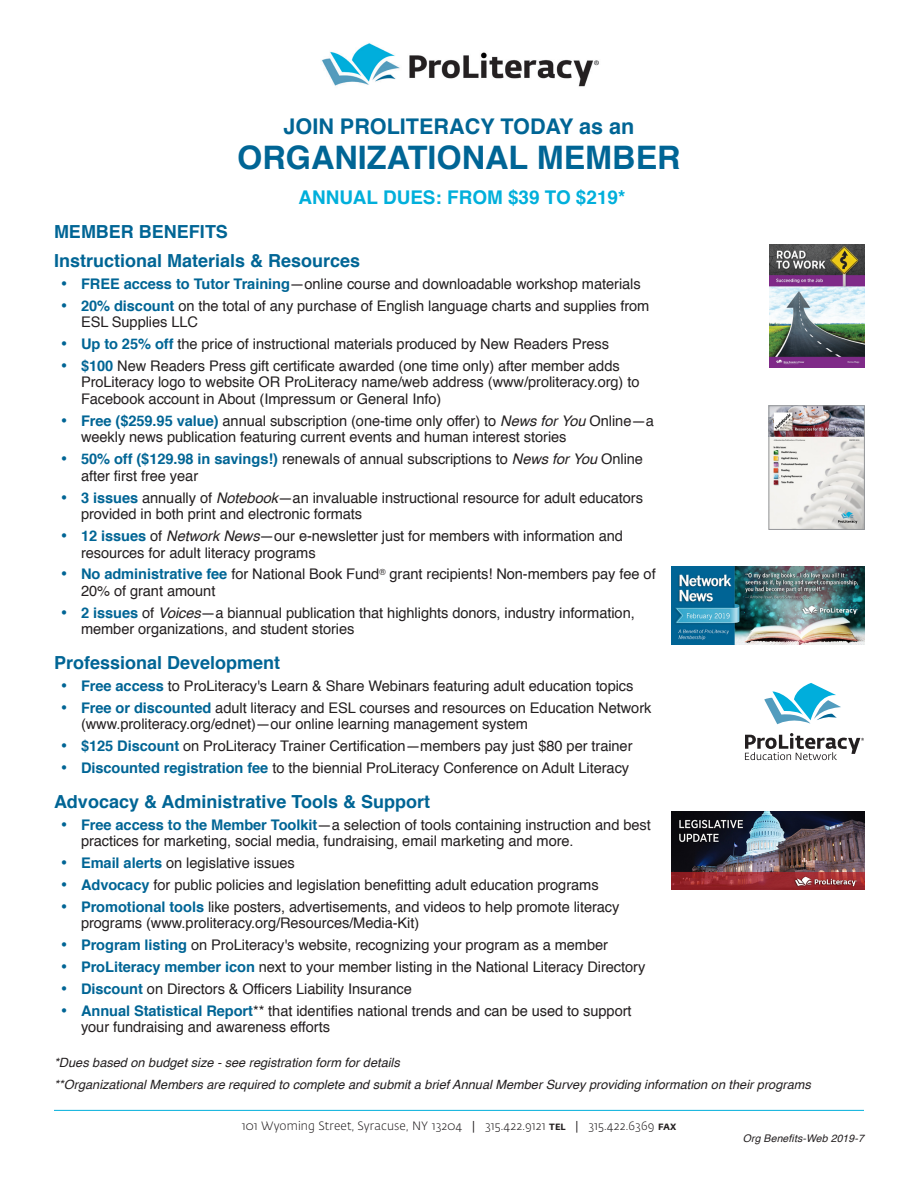
<style>
.page{position:relative;width:918px;height:1188px;background:#fff}
.page>*{position:absolute;margin:0;border:0;box-sizing:border-box;transform-origin:0 0}
.NEW_HEAD{font:700 32.4px "Helvetica";color:#006595}
.NEW_HEAD-2{font:700 21.6px "Helvetica";color:#006595}
.TABLEHEAD{font:700 18.9px "Helvetica";color:#00afdb}
.t1{font:700 18px "Helvetica";color:#006595}
.t2{font:14.7px/16.5px "Helvetica";letter-spacing:-.005em;color:#231f20}
.t3{font:italic 12.75px "Helvetica";color:#231f20}
.List_Paragraph{font:300 12px "Fedra Sans Std";letter-spacing:.01em;color:#231f20}
.t4{font:italic 10.5px "Helvetica";letter-spacing:.01em;color:#231f20}
.s1{color:#006595}
.s2{font-weight:700;color:#006595}
.s3{font-style:italic}
.s4{font-weight:400}
.s5{font-weight:700;font-size:9px}
</style>
<div class="page">
<img style="left:321px;top:43px;width:278px;height:44px">
<img style="left:770px;top:245px;width:95px;height:122px">
<img style="left:771px;top:408px;width:92px;height:120px">
<div style="left:769px;top:406px;width:96px;height:124px;border:1px solid #939598"></div>
<svg style="left:764px;top:683px;width:77px;height:41px"></svg>
<svg style="left:745px;top:733px;width:119px;height:27px"></svg>
<img style="left:672px;top:812px;width:193px;height:77px">
<img style="left:672px;top:567px;width:192px;height:78px">
<hr style="left:54px;top:1110px;width:810px;height:1px;background:#00afdb">
<p class="NEW_HEAD-2" style="left:284px;top:109px;width:352px">JOIN PROLITERACY TODAY as an</p>
<p class="NEW_HEAD" style="left:237px;top:131px;width:445px">ORGANIZATIONAL MEMBER</p>
<p class="TABLEHEAD" style="left:298px;top:182px;width:328px">ANNUAL DUES: FROM $39 TO $219*</p>
<p class="t1" style="left:54px;top:217px;width:176px">MEMBER BENEFITS</p>
<p class="t1" style="left:54px;top:246px;width:308px">Instructional Materials &amp; Resources</p>
<p class="t2" style="left:61px;top:276px;width:581px"><span class="s1">•</span> <span class="s2">FREE access to Tutor Training</span>—online course and downloadable workshop materials</p>
<p class="t2" style="left:81px;top:298px;width:570px;text-indent:-20px"><span class="s1">•</span> <span class="s2">20% discount</span> on the total of any purchase of English language charts and supplies from<br>ESL Supplies LLC</p>
<p class="t2" style="left:61px;top:336px;width:550px"><span class="s1">•</span> <span class="s2">Up to 25% off</span> the price of instructional materials produced by New Readers Press</p>
<p class="t2" style="left:81px;top:358px;width:560px;text-indent:-20px"><span class="s1">•</span> <span class="s2">$100</span> New Readers Press gift certificate awarded (one time only) after member adds<br>ProLiteracy logo to website OR ProLiteracy name/web address (www/proliteracy.org) to<br>Facebook account in About (Impressum or General Info)</p>
<p class="t2" style="left:81px;top:413px;width:575px;text-indent:-20px"><span class="s1">•</span> <span class="s2">Free ($259.95 value)</span> annual subscription (one-time only offer) to <span class="s3">News for You</span> Online—a weekly news publication featuring current events and human interest stories</p>
<p class="t2" style="left:81px;top:451px;width:564px;text-indent:-20px"><span class="s1">•</span> <span class="s2">50% off ($129.98 in savings!)</span> renewals of annual subscriptions to <span class="s3">News for You</span> Online after first free year</p>
<p class="t2" style="left:81px;top:490px;width:564px;text-indent:-20px"><span class="s1">•</span> <span class="s2">3 issues</span> annually of <span class="s3">Notebook</span>—an invaluable instructional resource for adult educators provided in both print and electronic formats</p>
<p class="t2" style="left:81px;top:528px;width:544px;text-indent:-20px"><span class="s1">•</span> <span class="s2">12 issues</span> of <span class="s3">Network News</span>—our e-newsletter just for members with information and resources for adult literacy programs</p>
<p class="t2" style="left:81px;top:566px;width:576px;text-indent:-20px"><span class="s1">•</span> <span class="s2">No administrative fee</span> for National Book Fund<sup>®</sup> grant recipients! Non-members pay fee of<br>20% of grant amount</p>
<p class="t2" style="left:81px;top:605px;width:555px;text-indent:-20px"><span class="s1">•</span> <span class="s2">2 issues</span> of <span class="s3">Voices</span>—a biannual publication that highlights donors, industry information, member organizations, and student stories</p>
<p class="t1" style="left:54px;top:648px;width:228px">Professional Development</p>
<p class="t2" style="left:61px;top:678px;width:574px"><span class="s1">•</span> <span class="s2">Free access</span> to ProLiteracy's Learn &amp; Share Webinars featuring adult education topics</p>
<p class="t2" style="left:81px;top:700px;width:572px;text-indent:-20px"><span class="s1">•</span> <span class="s2">Free or discounted</span> adult literacy and ESL courses and resources on Education Network (www.proliteracy.org/ednet)—our online learning management system</p>
<p class="t2" style="left:61px;top:738px;width:573px"><span class="s1">•</span> <span class="s2">$125 Discount</span> on ProLiteracy Trainer Certification—members pay just $80 per trainer</p>
<p class="t2" style="left:61px;top:760px;width:570px"><span class="s1">•</span> <span class="s2">Discounted registration fee</span> to the biennial ProLiteracy Conference on Adult Literacy</p>
<p class="t1" style="left:54px;top:787px;width:378px">Advocacy &amp; Administrative Tools &amp; Support</p>
<p class="t2" style="left:81px;top:817px;width:571px;text-indent:-20px"><span class="s1">•</span> <span class="s2">Free access to the Member Toolkit</span>—a selection of tools containing instruction and best practices for marketing, social media, fundraising, email marketing and more.</p>
<p class="t2" style="left:61px;top:855px;width:236px"><span class="s1">•</span> <span class="s2">Email alerts</span> on legislative issues</p>
<p class="t2" style="left:61px;top:877px;width:539px"><span class="s1">•</span> <span class="s2">Advocacy</span> for public policies and legislation benefitting adult education programs</p>
<p class="t2" style="left:81px;top:899px;width:540px;text-indent:-20px"><span class="s1">•</span> <span class="s2">Promotional tools</span> like posters, advertisements, and videos to help promote literacy programs (www.proliteracy.org/Resources/Media-Kit)</p>
<p class="t2" style="left:61px;top:937px;width:549px"><span class="s1">•</span> <span class="s2">Program listing</span> on ProLiteracy's website, recognizing your program as a member</p>
<p class="t2" style="left:61px;top:959px;width:586px"><span class="s1">•</span> <span class="s2">ProLiteracy member icon</span> next to your member listing in the National Literacy Directory</p>
<p class="t2" style="left:61px;top:981px;width:353px"><span class="s1">•</span> <span class="s2">Discount</span> on Directors &amp; Officers Liability Insurance</p>
<p class="t2" style="left:81px;top:1003px;width:552px;text-indent:-20px"><span class="s1">•</span> <span class="s2">Annual Statistical Report</span>** that identifies national trends and can be used to support your fundraising and awareness efforts</p>
<p class="t3" style="left:54px;top:1053px;width:347px">*Dues based on budget size - see registration form for details</p>
<p class="t3" style="left:54px;top:1074px;width:758px">**Organizational Members are required to complete and submit a brief Annual Member Survey providing information on their programs</p>
<p class="List_Paragraph" style="left:242px;top:1118px;width:436px">101 Wyoming Street, Syracuse, NY 13204 <span class="s4">|</span> 315.422.9121 <span class="s5">TEL</span> <span class="s4">|</span> 315.422.6369 <span class="s5">FAX</span></p>
<p class="t4" style="left:743px;top:1131px;width:123px">Org Benefits-Web 2019-7</p>
</div>
